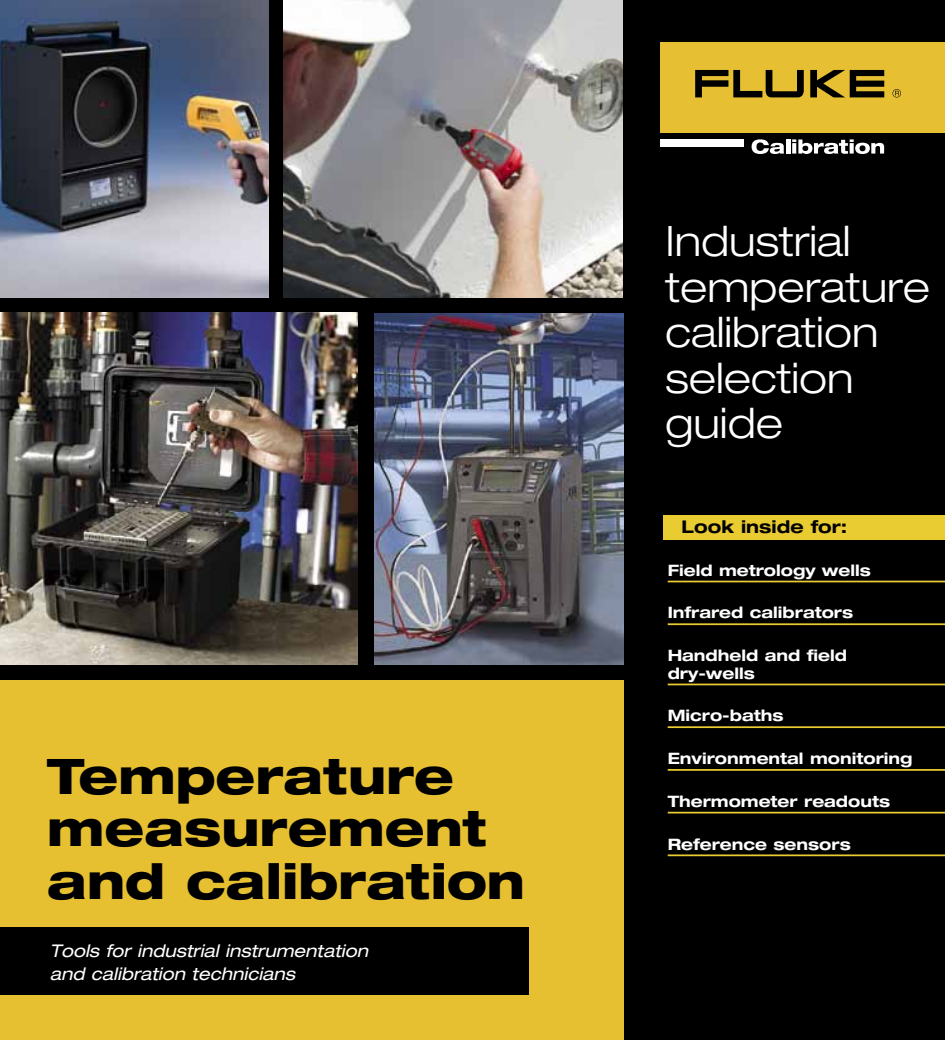
<style>
.page{position:relative;width:945px;height:1040px;background:#000}
.page>*{position:absolute;margin:0;border:0;box-sizing:border-box;transform-origin:0 0}
.t1{font:800 expanded 49px/52.5px "Helvetica Neue LT Std";color:#000}
.t2{font:300 expanded 42px/45.5px "Helvetica Neue LT Std";color:#fff}
.t3{font:italic expanded 17.5px/22.8px "Helvetica Neue LT Std";color:#fff}
.t4{font:700 expanded 17.5px "Helvetica Neue";color:#000}
.t5{font:700 expanded 15.75px/17.5px "Helvetica Neue";color:#fff}
</style>
<div class="page">
<div style="left:664px;top:515px;width:281px;height:24px;background:#e9cb32"></div>
<hr style="left:668px;top:580px;width:277px;height:2px;background:#e9cb32">
<hr style="left:668px;top:623px;width:277px;height:2px;background:#e9cb32">
<hr style="left:668px;top:683px;width:277px;height:2px;background:#e9cb32">
<hr style="left:668px;top:726px;width:277px;height:2px;background:#e9cb32">
<hr style="left:668px;top:769px;width:277px;height:1px;background:#e9cb32">
<hr style="left:668px;top:811px;width:277px;height:2px;background:#e9cb32">
<hr style="left:668px;top:854px;width:277px;height:2px;background:#e9cb32">
<div style="left:0;top:681px;width:623px;height:359px;background:#e6c031"></div>
<div style="left:0;top:927px;width:528px;height:67px;background:#000"></div>
<div style="left:660px;top:42px;width:285px;height:90px;background:#e6c032"></div>
<svg style="left:810px;top:70px;width:74px;height:27px"></svg>
<svg style="left:695px;top:70px;width:109px;height:27px"></svg>
<svg style="left:893px;top:89px;width:8px;height:8px"></svg>
<div style="left:660px;top:140px;width:84px;height:7px;background:#fff"></div>
<svg style="left:752px;top:139px;width:32px;height:15px"></svg>
<hr style="left:786px;top:139px;width:4px;height:14px;background:#fff">
<svg style="left:792px;top:139px;width:92px;height:15px"></svg>
<img style="left:0;top:313px;width:358px;height:352px">
<img style="left:374px;top:313px;width:249px;height:351px">
<img style="left:284px;top:0;width:339px;height:297px">
<img style="left:0;top:0;width:268px;height:297px">
<h1 class="t1" style="left:47px;top:748px;width:479px">Temperature measurement and calibration</h1>
<p class="t3" style="left:50px;top:939px;width:320px">Tools for industrial instrumentation and calibration technicians</p>
<h2 class="t2" style="left:665px;top:218px;width:266px">Industrial temperature calibration selection guide</h2>
<p class="t4" style="left:681px;top:516px;width:167px">Look inside for:</p>
<p class="t5" style="left:668px;top:561px;width:205px">Field metrology wells</p>
<p class="t5" style="left:668px;top:603px;width:187px">Infrared calibrators</p>
<p class="t5" style="left:668px;top:646px;width:181px">Handheld and field dry-wells</p>
<p class="t5" style="left:668px;top:706px;width:117px">Micro-baths</p>
<p class="t5" style="left:668px;top:749px;width:246px">Environmental monitoring</p>
<p class="t5" style="left:668px;top:792px;width:224px">Thermometer readouts</p>
<p class="t5" style="left:668px;top:834px;width:185px">Reference sensors</p>
</div>
